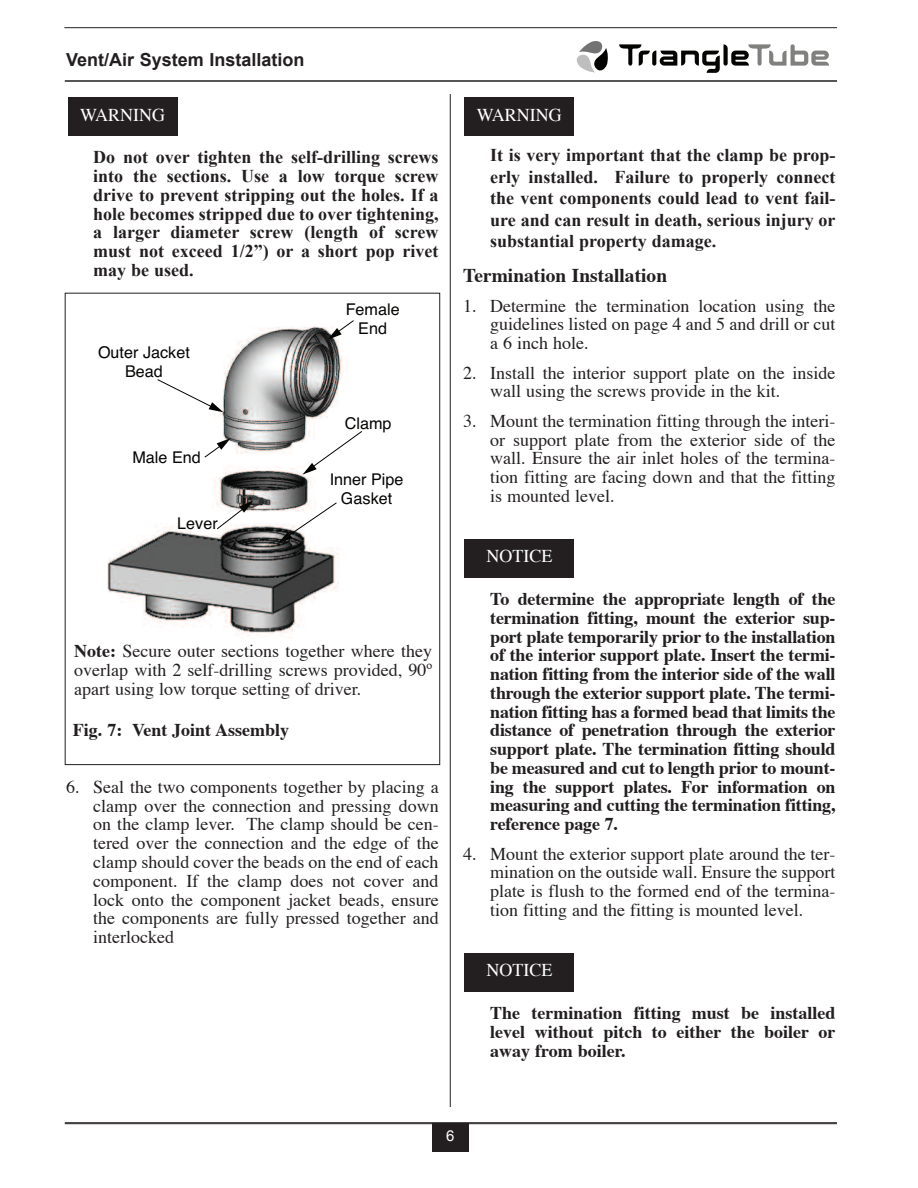
<style>
.page{position:relative;width:918px;height:1188px;background:#fff}
.page>*{position:absolute;margin:0;border:0;box-sizing:border-box;transform-origin:0 0}
.t1{font:700 19.5px "Times";color:#231f20}
.t2{font:18px/18.8px "Times";color:#231f20;text-align:justify}
.t3{font:700 18px/18.8px "Times";color:#231f20;text-align:justify}
.t4{font:700 18px/18.8px "Times New Roman";color:#231f20;text-align:justify}
.t5{font:700 18px "Arial";color:#231f20}
.t6{font:18px "Times";color:#fff}
.t7{font:16.2px/19.5px "Helvetica";color:#040503;text-align:center}
.t8{font:15px "Arial";color:#fff}
.s1{font-weight:700}
</style>
<div class="page">
<hr style="left:64px;top:27px;width:773px;height:1px;background:#231f20">
<hr style="left:65px;top:1122px;width:772px;height:1px;background:#231f20">
<hr style="left:65px;top:1123px;width:772px;height:1px;background:#231f20">
<div style="left:432px;top:1123px;width:37px;height:29px;background:#231f20"></div>
<hr style="left:65px;top:80px;width:772px;height:2px;background:#231f20">
<hr style="left:450px;top:94px;width:1px;height:1013px;background:#231f20">
<svg style="left:619px;top:44px;width:210px;height:29px"></svg>
<svg style="left:577px;top:41px;width:31px;height:32px"></svg>
<div style="left:68px;top:97px;width:109px;height:39px;background:#231f20"></div>
<div style="left:465px;top:539px;width:109px;height:39px;background:#231f20"></div>
<div style="left:465px;top:953px;width:109px;height:39px;background:#231f20"></div>
<div style="left:465px;top:97px;width:109px;height:39px;background:#231f20"></div>
<img style="left:107px;top:326px;width:235px;height:311px">
<svg style="left:303px;top:430px;width:60px;height:45px"></svg>
<svg style="left:328px;top:320px;width:26px;height:20px"></svg>
<svg style="left:204px;top:438px;width:27px;height:20px"></svg>
<svg style="left:157px;top:379px;width:66px;height:33px"></svg>
<svg style="left:278px;top:502px;width:59px;height:41px"></svg>
<svg style="left:216px;top:501px;width:37px;height:29px"></svg>
<p class="t5" style="left:66px;top:50px;width:240px">Vent/Air System Installation</p>
<p class="t6" style="left:80px;top:107px;width:86px">WARNING</p>
<p class="t4" style="left:93px;top:148px;width:347px">Do not over tighten the self-drilling screws into the sections. Use a low torque screw drive to prevent stripping out the holes. If a hole becomes stripped due to over tightening, a larger diameter screw (length of screw must not exceed 1/2”) or a short pop rivet may be used.</p>
<p class="t7" style="left:98px;top:343px;width:93px">Outer Jacket<br>Bead</p>
<p class="t7" style="left:132px;top:448px;width:70px">Male End</p>
<p class="t7" style="left:177px;top:514px;width:42px">Lever</p>
<p class="t7" style="left:346px;top:300px;width:56px">Female<br>End</p>
<p class="t7" style="left:345px;top:414px;width:48px">Clamp</p>
<p class="t7" style="left:330px;top:470px;width:75px">Inner Pipe<br>Gasket</p>
<p class="t2" style="left:74px;top:643px;width:359px"><span class="s1">Note:</span> Secure outer sections together where they overlap with 2 self-drilling screws provided, 90º apart using low torque setting of driver.</p>
<p class="t3" style="left:73px;top:722px;width:218px">Fig. 7: Vent Joint Assembly</p>
<p class="t2" style="left:93px;top:779px;width:347px;text-indent:-27px">6. Seal the two components together by placing a clamp over the connection and pressing down on the clamp lever. The clamp should be cen&shy;tered over the connection and the edge of the clamp should cover the beads on the end of each component. If the clamp does not cover and lock onto the component jacket beads, ensure the components are fully pressed together and interlocked</p>
<p class="t6" style="left:477px;top:107px;width:86px">WARNING</p>
<p class="t4" style="left:490px;top:144px;width:347px;line-height:21.6px">It is very important that the clamp be prop&shy;erly installed. Failure to properly connect the vent components could lead to vent fail&shy;ure and can result in death, serious injury or substantial property damage.</p>
<p class="t1" style="left:463px;top:267px;width:206px">Termination Installation</p>
<p class="t2" style="left:490px;top:298px;width:347px;text-indent:-27px">1. Determine the termination location using the guidelines listed on page 4 and 5 and drill or cut a 6 inch hole.</p>
<p class="t2" style="left:490px;top:365px;width:347px;text-indent:-27px">2. Install the interior support plate on the inside wall using the screws provide in the kit.</p>
<p class="t2" style="left:490px;top:413px;width:347px;text-indent:-27px">3. Mount the termination fitting through the interi&shy;or support plate from the exterior side of the wall. Ensure the air inlet holes of the termina&shy;tion fitting are facing down and that the fitting is mounted level.</p>
<p class="t6" style="left:486px;top:549px;width:67px">NOTICE</p>
<p class="t3" style="left:490px;top:591px;width:347px">To determine the appropriate length of the termination fitting, mount the exterior sup&shy;port plate temporarily prior to the installation of the interior support plate. Insert the termi&shy;nation fitting from the interior side of the wall through the exterior support plate. The termi&shy;nation fitting has a formed bead that limits the distance of penetration through the exterior support plate. The termination fitting should be measured and cut to length prior to mount&shy;ing the support plates. For information on measuring and cutting the termination fitting, reference page 7.</p>
<p class="t2" style="left:490px;top:846px;width:347px;text-indent:-27px">4. Mount the exterior support plate around the ter&shy;mination on the outside wall. Ensure the support plate is flush to the formed end of the termina&shy;tion fitting and the fitting is mounted level.</p>
<p class="t6" style="left:486px;top:963px;width:67px">NOTICE</p>
<p class="t3" style="left:490px;top:1005px;width:347px">The termination fitting must be installed level without pitch to either the boiler or away from boiler.</p>
<p class="t8" style="left:446px;top:1128px;width:10px">6</p>
</div>
